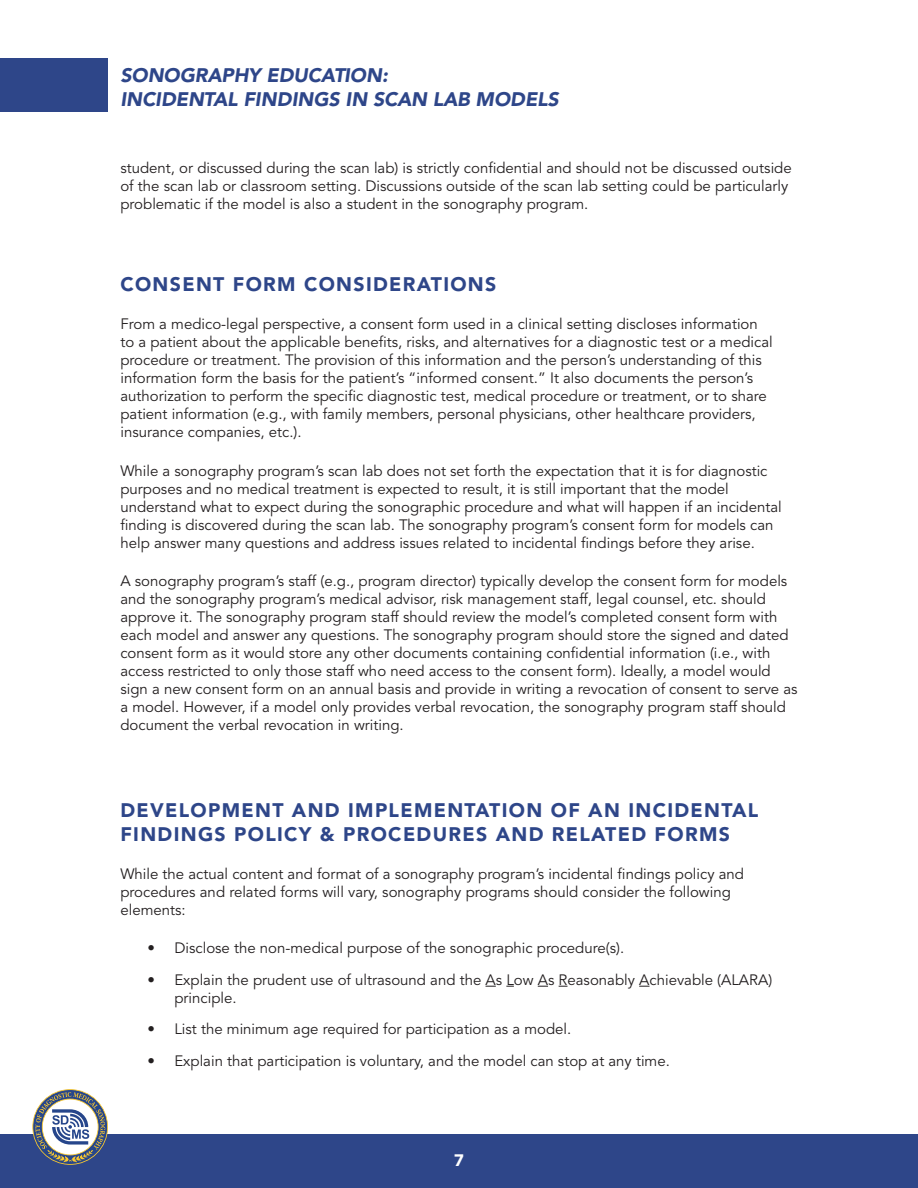
<style>
.page{position:relative;width:918px;height:1188px;background:#fff}
.page>*{position:absolute;margin:0;border:0;box-sizing:border-box;transform-origin:0 0}
.t1{font:900 19.5px/23.4px "Avenir LT Std";letter-spacing:.07em;color:#2e4689}
.t2{font:italic 900 19.5px/23.4px "Avenir LT Std";letter-spacing:-.005em;color:#2e4689}
.t3{font:900 16.5px "Avenir LT Std";color:#fff}
.t4{font:15px/18px "Avenir LT Std";color:#231f20}
</style>
<div class="page">
<div style="left:0;top:1134px;width:918px;height:54px;background:#2e4689"></div>
<div style="left:0;top:58px;width:108px;height:54px;background:#2e4689"></div>
<svg style="left:32px;top:1089px;width:76px;height:76px"></svg>
<h1 class="t2" style="left:120px;top:64px;width:440px">SONOGRAPHY EDUCATION:<br>INCIDENTAL FINDINGS IN SCAN LAB MODELS</h1>
<p class="t4" style="left:120px;top:160px;width:673px">student, or discussed during the scan lab) is strictly confidential and should not be discussed outside of the scan lab or classroom setting. Discussions outside of the scan lab setting could be particularly problematic if the model is also a student in the sonography program.</p>
<p class="t1" style="left:120px;top:273px;width:377px">CONSENT FORM CONSIDERATIONS</p>
<p class="t4" style="left:120px;top:316px;width:654px">From a medico-legal perspective, a consent form used in a clinical setting discloses information to a patient about the applicable benefits, risks, and alternatives for a diagnostic test or a medical procedure or treatment. The provision of this information and the person’s understanding of this information form the basis for the patient’s “informed consent.” It also documents the person’s authorization to perform the specific diagnostic test, medical procedure or treatment, or to share patient information (e.g., with family members, personal physicians, other healthcare providers, insurance companies, etc.).</p>
<p class="t4" style="left:120px;top:462px;width:663px">While a sonography program’s scan lab does not set forth the expectation that it is for diagnostic purposes and no medical treatment is expected to result, it is still important that the model understand what to expect during the sonographic procedure and what will happen if an incidental finding is discovered during the scan lab. The sonography program’s consent form for models can help answer many questions and address issues related to incidental findings before they arise.</p>
<p class="t4" style="left:120px;top:572px;width:679px">A sonography program’s staff (e.g., program director) typically develop the consent form for models and the sonography program’s medical advisor, risk management staff, legal counsel, etc. should approve it. The sonography program staff should review the model’s completed consent form with each model and answer any questions. The sonography program should store the signed and dated consent form as it would store any other documents containing confidential information (i.e., with access restricted to only those staff who need access to the consent form). Ideally, a model would sign a new consent form on an annual basis and provide in writing a revocation of consent to serve as a model. However, if a model only provides verbal revocation, the sonography program staff should document the verbal revocation in writing.</p>
<p class="t1" style="left:120px;top:799px;width:640px">DEVELOPMENT AND IMPLEMENTATION OF AN INCIDENTAL<br>FINDINGS POLICY &amp; PROCEDURES AND RELATED FORMS</p>
<p class="t4" style="left:120px;top:865px;width:625px">While the actual content and format of a sonography program’s incidental findings policy and procedures and related forms will vary, sonography programs should consider the following elements:</p>
<p class="t4" style="left:147px;top:939px;width:478px">• Disclose the non-medical purpose of the sonographic procedure(s).</p>
<p class="t4" style="left:174px;top:971px;width:599px;text-indent:-27px">• Explain the prudent use of ultrasound and the As Low As Reasonably Achievable (ALARA) principle.</p>
<p class="t4" style="left:147px;top:1020px;width:425px">• List the minimum age required for participation as a model.</p>
<p class="t4" style="left:147px;top:1052px;width:524px">• Explain that participation is voluntary, and the model can stop at any time.</p>
<p class="t3" style="left:454px;top:1150px;width:11px">7</p>
</div>
